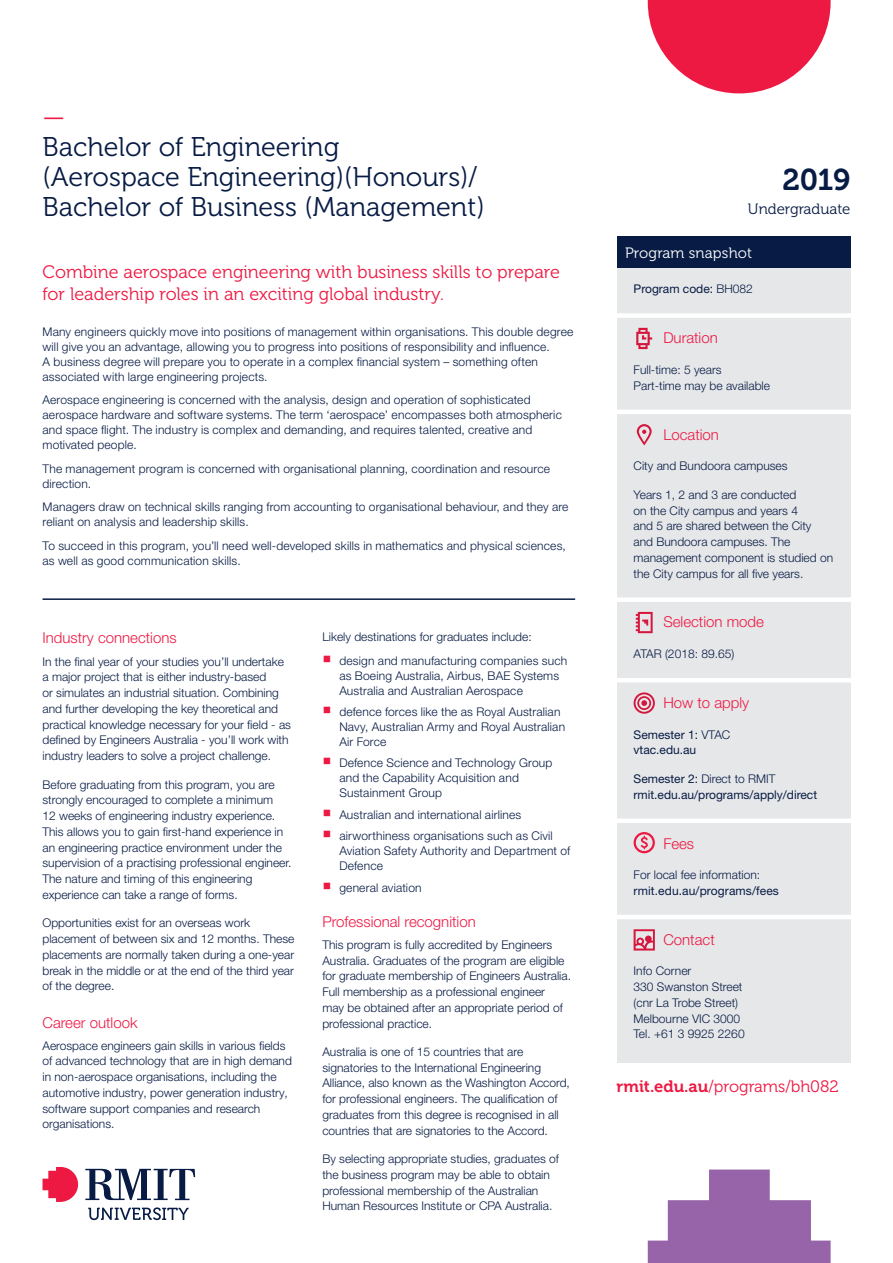
<style>
.page{position:relative;width:893px;height:1263px;background:#fff}
.page>*{position:absolute;margin:0;border:0;box-sizing:border-box;transform-origin:0 0}
.t1{font:30px "Museo 700";color:#071b44}
.t2{font:27px/30px "Museo 300";color:#071b44}
.t3{font:27px "Museo 300";color:#ed1943}
.t4{font:18px/21.8px "Museo 300";color:#ed1943}
.t5{font:16.5px "Museo 300";color:#ed1943}
.t6{font:300 15px "Helvetica Neue LT Pro";color:#ed1943}
.t7{font:15px "Museo 300";letter-spacing:.01em;color:#fff}
.t8{font:15px "Museo 300";color:#071b44}
.t9{font:300 12px/15.8px "Helvetica Neue LT Pro";color:#071b44}
.t10{font:12px/15.8px "Helvetica Neue LT Pro";color:#071b44}
.s1{color:#ed1943}
.s2{font-weight:300}
.s3{font-family:"Museo 700"}
</style>
<div class="page">
<svg style="left:43px;top:1167px;width:35px;height:35px"></svg>
<svg style="left:85px;top:1169px;width:110px;height:31px"></svg>
<svg style="left:88px;top:1207px;width:101px;height:13px"></svg>
<svg style="left:648px;top:1px;width:183px;height:92px"></svg>
<svg style="left:648px;top:1169px;width:183px;height:94px"></svg>
<hr style="left:648px;top:0;width:183px;height:1px;background:#ed1943">
<hr style="left:43px;top:598px;width:532px;height:2px;background:#071b44">
<div style="left:617px;top:268px;width:233px;height:794px;background:#e6e7e9"></div>
<div style="left:591px;top:313px;width:285px;height:5px;background:#fff"></div>
<hr style="left:591px;top:410px;width:285px;height:4px;background:#fff">
<div style="left:591px;top:597px;width:285px;height:5px;background:#fff"></div>
<hr style="left:591px;top:678px;width:285px;height:4px;background:#fff">
<div style="left:591px;top:818px;width:285px;height:5px;background:#fff"></div>
<hr style="left:591px;top:915px;width:285px;height:4px;background:#fff">
<svg style="left:636px;top:328px;width:16px;height:21px"></svg>
<svg style="left:637px;top:424px;width:15px;height:21px"></svg>
<svg style="left:636px;top:612px;width:17px;height:21px"></svg>
<svg style="left:634px;top:692px;width:21px;height:22px"></svg>
<div style="left:634px;top:832px;width:21px;height:21px;border:2px solid #ed1943;border-radius:50%"></div>
<svg style="left:641px;top:836px;width:7px;height:13px"></svg>
<svg style="left:634px;top:929px;width:21px;height:21px"></svg>
<div style="left:617px;top:236px;width:233px;height:32px;background:#071b44"></div>
<h2 class="t3" style="left:43px;top:102px;width:24px">—</h2>
<h2 class="t2" style="left:43px;top:132px;width:444px">Bachelor of Engineering<br>(Aerospace Engineering)(Honours)/<br>Bachelor of Business (Management)</h2>
<h3 class="t4" style="left:43px;top:261px;width:519px">Combine aerospace engineering with business skills to prepare for leadership roles in an exciting global industry.</h3>
<p class="t9" style="left:43px;top:324px;width:532px;line-height:15px">Many engineers quickly move into positions of management within organisations. This double degree will give you an advantage, allowing you to progress into positions of responsibility and influence.<br>A business degree will prepare you to operate in a complex financial system – something often associated with large engineering projects.</p>
<p class="t9" style="left:43px;top:392px;width:521px;line-height:15px">Aerospace engineering is concerned with the analysis, design and operation of sophisticated aerospace hardware and software systems. The term ‘aerospace’ encompasses both atmospheric and space flight. The industry is complex and demanding, and requires talented, creative and motivated people.</p>
<p class="t9" style="left:43px;top:461px;width:509px;line-height:15px">The management program is concerned with organisational planning, coordination and resource direction.</p>
<p class="t9" style="left:43px;top:499px;width:527px;line-height:15px">Managers draw on technical skills ranging from accounting to organisational behaviour, and they are reliant on analysis and leadership skills.</p>
<p class="t9" style="left:43px;top:538px;width:525px;line-height:15px">To succeed in this program, you’ll need well-developed skills in mathematics and physical sciences, as well as good communication skills.</p>
<p class="t6" style="left:43px;top:629px;width:136px">Industry connections</p>
<p class="t9" style="left:43px;top:653px;width:250px">In the final year of your studies you’ll undertake a major project that is either industry-based<br>or simulates an industrial situation. Combining and further developing the key theoretical and practical knowledge necessary for your field - as defined by Engineers Australia - you’ll work with industry leaders to solve a project challenge.</p>
<p class="t9" style="left:43px;top:776px;width:250px">Before graduating from this program, you are strongly encouraged to complete a minimum<br>12 weeks of engineering industry experience.<br>This allows you to gain first-hand experience in an engineering practice environment under the supervision of a practising professional engineer.<br>The nature and timing of this engineering experience can take a range of forms.</p>
<p class="t9" style="left:43px;top:915px;width:253px">Opportunities exist for an overseas work placement of between six and 12 months. These placements are normally taken during a one-year break in the middle or at the end of the third year of the degree.</p>
<p class="t6" style="left:43px;top:1013px;width:97px">Career outlook</p>
<p class="t9" style="left:43px;top:1037px;width:251px">Aerospace engineers gain skills in various fields of advanced technology that are in high demand in non-aerospace organisations, including the automotive industry, power generation industry, software support companies and research organisations.</p>
<p class="t9" style="left:322px;top:629px;width:211px">Likely destinations for graduates include:</p>
<p class="t9" style="left:339px;top:653px;width:229px;line-height:15px;text-indent:-17px"><span class="s1">○</span> design and manufacturing companies such as Boeing Australia, Airbus, BAE Systems<br>Australia and Australian Aerospace</p>
<p class="t9" style="left:339px;top:704px;width:227px;line-height:15px;text-indent:-17px"><span class="s1">○</span> defence forces like the as Royal Australian<br>Navy, Australian Army and Royal Australian<br>Air Force</p>
<p class="t9" style="left:339px;top:755px;width:215px;line-height:15px;text-indent:-17px"><span class="s1">○</span> Defence Science and Technology Group and the Capability Acquisition and<br>Sustainment Group</p>
<p class="t9" style="left:322px;top:806px;width:201px"><span class="s1">○</span> Australian and international airlines</p>
<p class="t9" style="left:339px;top:828px;width:232px;line-height:15px;text-indent:-17px"><span class="s1">○</span> airworthiness organisations such as Civil<br>Aviation Safety Authority and Department of<br>Defence</p>
<p class="t9" style="left:322px;top:879px;width:101px"><span class="s1">○</span> general aviation</p>
<p class="t6" style="left:322px;top:912px;width:155px">Professional recognition</p>
<p class="t9" style="left:322px;top:936px;width:250px">This program is fully accredited by Engineers Australia. Graduates of the program are eligible for graduate membership of Engineers Australia.<br>Full membership as a professional engineer<br>may be obtained after an appropriate period of professional practice.</p>
<p class="t9" style="left:322px;top:1043px;width:249px">Australia is one of 15 countries that are signatories to the International Engineering Alliance, also known as the Washington Accord, for professional engineers. The qualification of graduates from this degree is recognised in all countries that are signatories to the Accord.</p>
<p class="t9" style="left:322px;top:1151px;width:238px">By selecting appropriate studies, graduates of the business program may be able to obtain professional membership of the Australian Human Resources Institute or CPA Australia.</p>
<h1 class="t1" style="left:782px;top:163px;width:70px">2019</h1>
<p class="t8" style="left:748px;top:201px;width:104px">Undergraduate</p>
<p class="t7" style="left:625px;top:244px;width:129px">Program snapshot</p>
<p class="t10" style="left:634px;top:281px;width:121px">Program code: <span class="s2">BH082</span></p>
<p class="t6" style="left:663px;top:329px;width:56px">Duration</p>
<p class="t9" style="left:634px;top:362px;width:138px">Full-time: 5 years<br>Part-time may be available</p>
<p class="t6" style="left:663px;top:425px;width:57px">Location</p>
<p class="t9" style="left:634px;top:458px;width:156px">City and Bundoora campuses</p>
<p class="t9" style="left:634px;top:486px;width:201px">Years 1, 2 and 3 are conducted<br>on the City campus and years 4<br>and 5 are shared between the City and Bundoora campuses. The management component is studied on the City campus for all five years.</p>
<p class="t6" style="left:663px;top:613px;width:102px">Selection mode</p>
<p class="t9" style="left:634px;top:646px;width:102px">ATAR (2018: 89.65)</p>
<p class="t6" style="left:663px;top:693px;width:87px">How to apply</p>
<p class="t10" style="left:634px;top:726px;width:98px">Semester 1: <span class="s2">VTAC </span>vtac.edu.au</p>
<p class="t10" style="left:634px;top:770px;width:185px">Semester 2: <span class="s2">Direct to RMIT </span>rmit.edu.au/programs/apply/direct</p>
<p class="t6" style="left:663px;top:834px;width:32px">Fees</p>
<p class="t9" style="left:634px;top:867px;width:128px">For local fee information:</p>
<p class="t10" style="left:634px;top:883px;width:147px">rmit.edu.au/programs/fees</p>
<p class="t6" style="left:663px;top:930px;width:53px">Contact</p>
<p class="t9" style="left:634px;top:963px;width:113px">Info Corner<br>330 Swanston Street (cnr La Trobe Street)<br>Melbourne VIC 3000<br>Tel. +61 3 9925 2260</p>
<h3 class="t5" style="left:617px;top:1077px;width:224px"><span class="s3">rmit.edu.au</span>/programs/bh082</h3>
</div>
